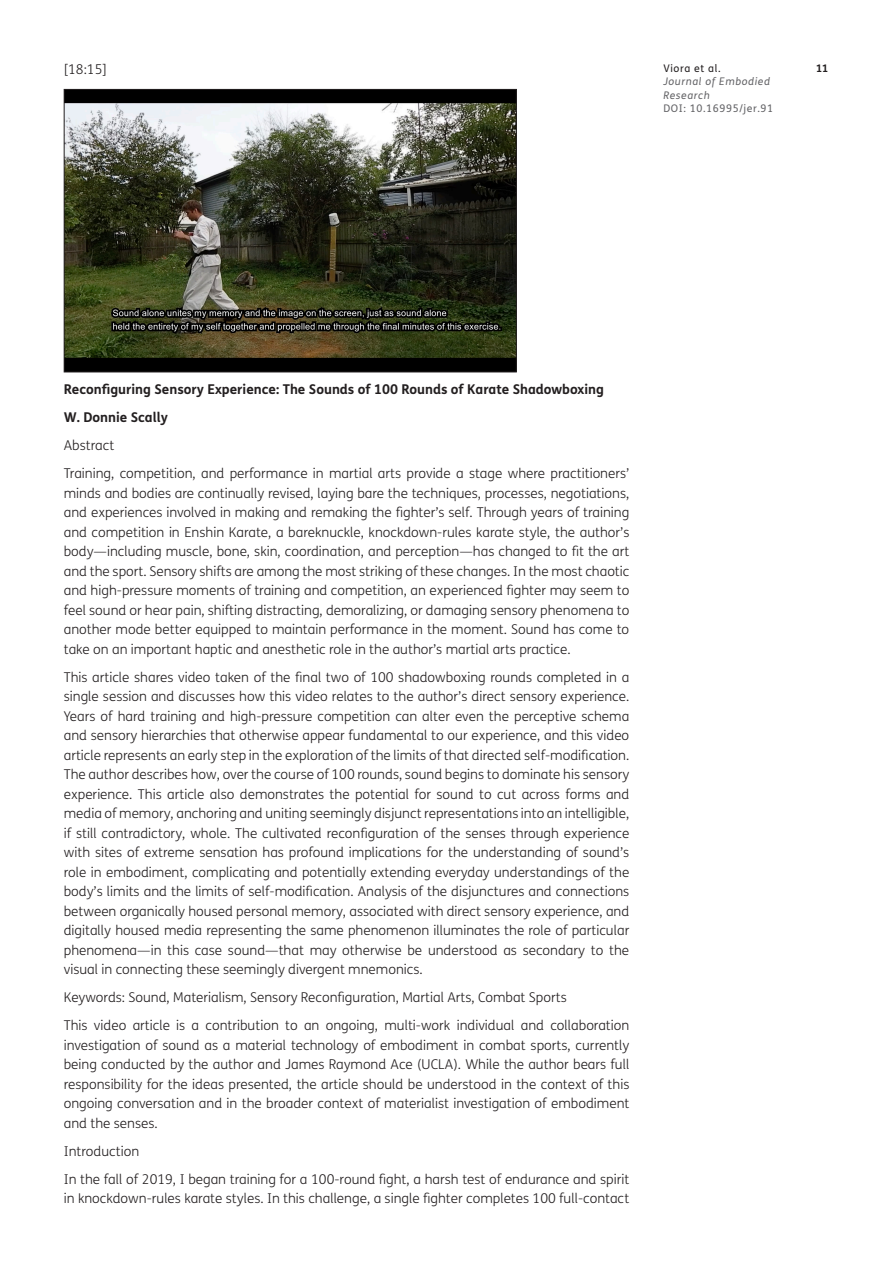
<style>
.page{position:relative;width:893px;height:1263px;background:#fff}
.page>*{position:absolute;margin:0;border:0;box-sizing:border-box;transform-origin:0 0}
.t1{font:300 13.5px/19.5px "FS Me";color:#231f20}
.t2{font:700 13.5px/28px "FS Me";color:#231f20}
.t3{font:italic 10.5px/13.5px "FS Me";letter-spacing:.06em;color:#636366}
.t4{font:10.5px "FS Me";letter-spacing:.06em;color:#636366}
.t5{font:10.5px "FS Me";letter-spacing:.06em;color:#231f20}
.t6{font:700 10.5px "FS Me";color:#231f20}
</style>
<div class="page">
<img style="left:66px;top:91px;width:449px;height:279px">
<div style="left:64px;top:89px;width:453px;height:283px;border:1px solid #231f20"></div>
<p class="t1" style="left:64px;top:60px;width:45px">[18:15]</p>
<p class="t5" style="left:663px;top:62px;width:59px">Viora et al.</p>
<p class="t6" style="left:816px;top:61px;width:14px">11</p>
<p class="t3" style="left:663px;top:75px;width:108px">Journal of Embodied<br>Research</p>
<p class="t4" style="left:663px;top:102px;width:111px">DOI: 10.16995/jer.91</p>
<p class="t2" style="left:64px;top:376px;width:542px">Reconfiguring Sensory Experience: The Sounds of 100 Rounds of Karate Shadowboxing<br>W. Donnie Scally</p>
<p class="t1" style="left:64px;top:432px;width:567px;line-height:28px">Abstract<br>Training, competition, and performance in martial arts provide a stage where practitioners’</p>
<p class="t1" style="left:64px;top:484px;width:567px;text-align:justify">minds and bodies are continually revised, laying bare the techniques, processes, negotiations, and experiences involved in making and remaking the fighter’s self. Through years of training and competition in Enshin Karate, a bareknuckle, knockdown-rules karate style, the author’s body—including muscle, bone, skin, coordination, and perception—has changed to fit the art and the sport. Sensory shifts are among the most striking of these changes. In the most chaotic and high-pressure moments of training and competition, an experienced fighter may seem to feel sound or hear pain, shifting distracting, demoralizing, or damaging sensory phenomena to another mode better equipped to maintain performance in the moment. Sound has come to take on an important haptic and anesthetic role in the author’s martial arts practice.</p>
<p class="t1" style="left:64px;top:668px;width:567px;text-align:justify">This article shares video taken of the final two of 100 shadowboxing rounds completed in a single session and discusses how this video relates to the author’s direct sensory experience.<br>Years of hard training and high-pressure competition can alter even the perceptive schema and sensory hierarchies that otherwise appear fundamental to our experience, and this video article represents an early step in the exploration of the limits of that directed self-modification.<br>The author describes how, over the course of 100 rounds, sound begins to dominate his sensory experience. This article also demonstrates the potential for sound to cut across forms and media of memory, anchoring and uniting seemingly disjunct representations into an intelligible, if still contradictory, whole. The cultivated reconfiguration of the senses through experience with sites of extreme sensation has profound implications for the understanding of sound’s role in embodiment, complicating and potentially extending everyday understandings of the body’s limits and the limits of self-modification. Analysis of the disjunctures and connections between organically housed personal memory, associated with direct sensory experience, and digitally housed media representing the same phenomenon illuminates the role of particular phenomena—in this case sound—that may otherwise be understood as secondary to the visual in connecting these seemingly divergent mnemonics.</p>
<p class="t1" style="left:64px;top:984px;width:567px;line-height:28px">Keywords: Sound, Materialism, Sensory Reconfiguration, Martial Arts, Combat Sports<br>This video article is a contribution to an ongoing, multi-work individual and collaboration</p>
<p class="t1" style="left:64px;top:1036px;width:567px;text-align:justify">investigation of sound as a material technology of embodiment in combat sports, currently being conducted by the author and James Raymond Ace (UCLA). While the author bears full responsibility for the ideas presented, the article should be understood in the context of this ongoing conversation and in the broader context of materialist investigation of embodiment and the senses.</p>
<p class="t1" style="left:64px;top:1137px;width:567px;line-height:28px">Introduction<br>In the fall of 2019, I began training for a 100-round fight, a harsh test of endurance and spirit</p>
<p class="t1" style="left:64px;top:1189px;width:567px">in knockdown-rules karate styles. In this challenge, a single fighter completes 100 full-contact</p>
</div>
